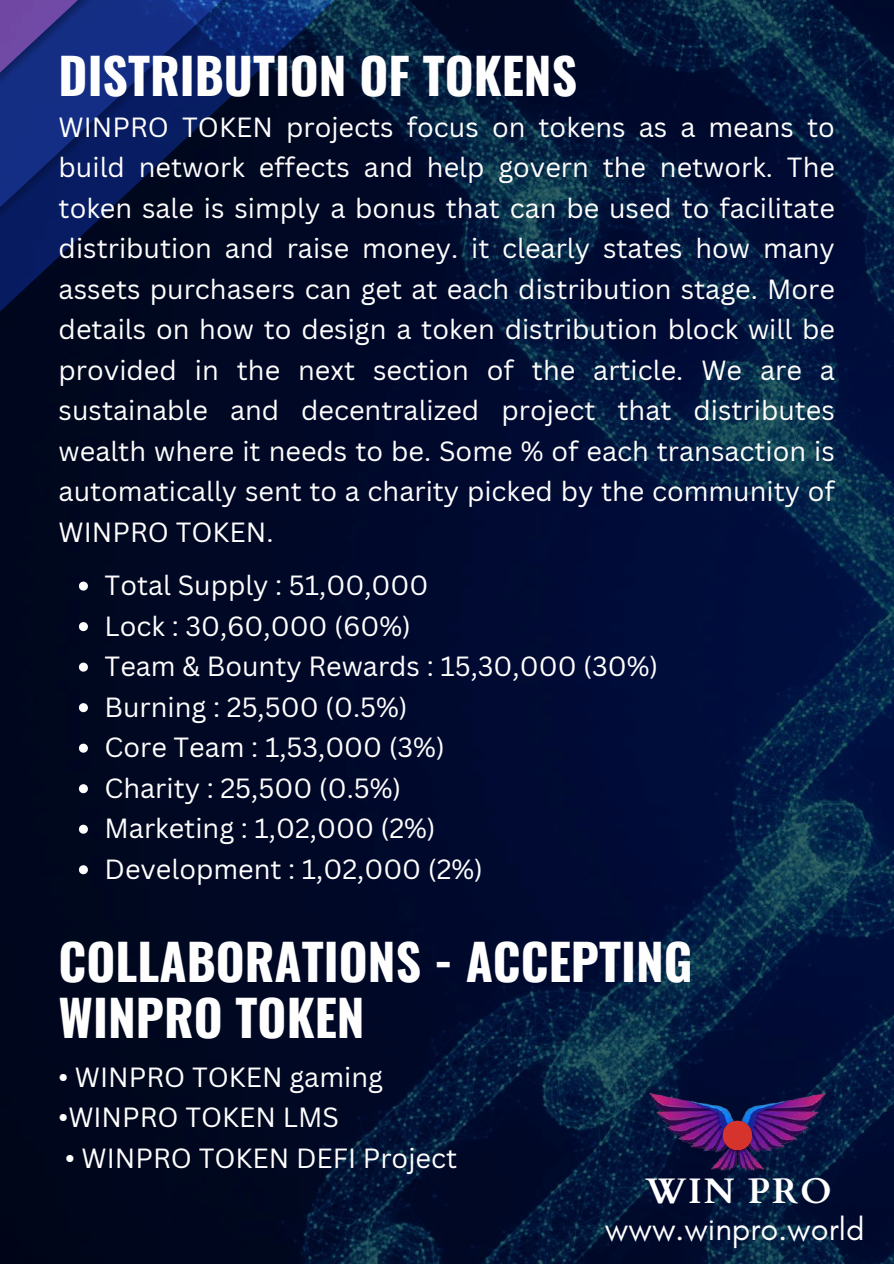
<style>
.page{position:relative;width:894px;height:1264px;background:#fff}
.page>*{position:absolute;margin:0;border:0;box-sizing:border-box;transform-origin:0 0}
.t1{font:700 49.5px/56.2px "Oswald";color:#fefefe}
.t2{font:700 35.55px "Cardo";letter-spacing:.05em;color:#fff}
.t3{font:32.55px "Glacial Indifference";color:#fff}
.t4{font:27px/40.5px "Canva Sans";color:#fff;text-align:justify}
</style>
<div class="page">
<img style="left:0;top:0;width:893px;height:1263px">
<svg style="left:79px;top:581px;width:9px;height:9px"></svg>
<svg style="left:79px;top:622px;width:9px;height:9px"></svg>
<svg style="left:79px;top:662px;width:9px;height:9px"></svg>
<svg style="left:79px;top:703px;width:9px;height:9px"></svg>
<svg style="left:79px;top:743px;width:9px;height:9px"></svg>
<svg style="left:79px;top:784px;width:9px;height:9px"></svg>
<svg style="left:79px;top:824px;width:9px;height:9px"></svg>
<svg style="left:79px;top:865px;width:9px;height:9px"></svg>
<img style="left:595px;top:1061px;width:278px;height:119px">
<div style="left:722px;top:1120px;width:30px;height:29px;background:#d6332c;border-radius:50%"></div>
<h1 class="t1" style="left:59px;top:45px;width:520px">DISTRIBUTION OF TOKENS</h1>
<p class="t4" style="left:59px;top:106px;width:777px">WINPRO TOKEN projects focus on tokens as a means to build network effects and help govern the network. The token sale is simply a bonus that can be used to facilitate distribution and raise money. it clearly states how many assets purchasers can get at each distribution stage. More details on how to design a token distribution block will be provided in the next section of the article. We are a sustainable and decentralized project that distributes wealth where it needs to be. Some % of each transaction is automatically sent to a charity picked by the community of WINPRO TOKEN.</p>
<p class="t4" style="left:104px;top:564px;width:555px;text-align:left">Total Supply : 51,00,000<br>Lock : 30,60,000 (60%)<br>Team &amp; Bounty Rewards : 15,30,000 (30%)<br>Burning : 25,500 (0.5%)<br>Core Team : 1,53,000 (3%)<br>Charity : 25,500 (0.5%)<br>Marketing : 1,02,000 (2%)<br>Development : 1,02,000 (2%)</p>
<h1 class="t1" style="left:59px;top:931px;width:635px">COLLABORATIONS - ACCEPTING<br>WINPRO TOKEN</h1>
<p class="t4" style="left:59px;top:1056px;width:326px">• WINPRO TOKEN gaming</p>
<p class="t4" style="left:59px;top:1096px;width:282px">•WINPRO TOKEN LMS</p>
<p class="t4" style="left:65px;top:1137px;width:393px">• WINPRO TOKEN DEFI Project</p>
<h2 class="t2" style="left:645px;top:1168px;width:187px">WIN PRO</h2>
<p class="t3" style="left:604px;top:1208px;width:261px">www.winpro.world</p>
</div>
